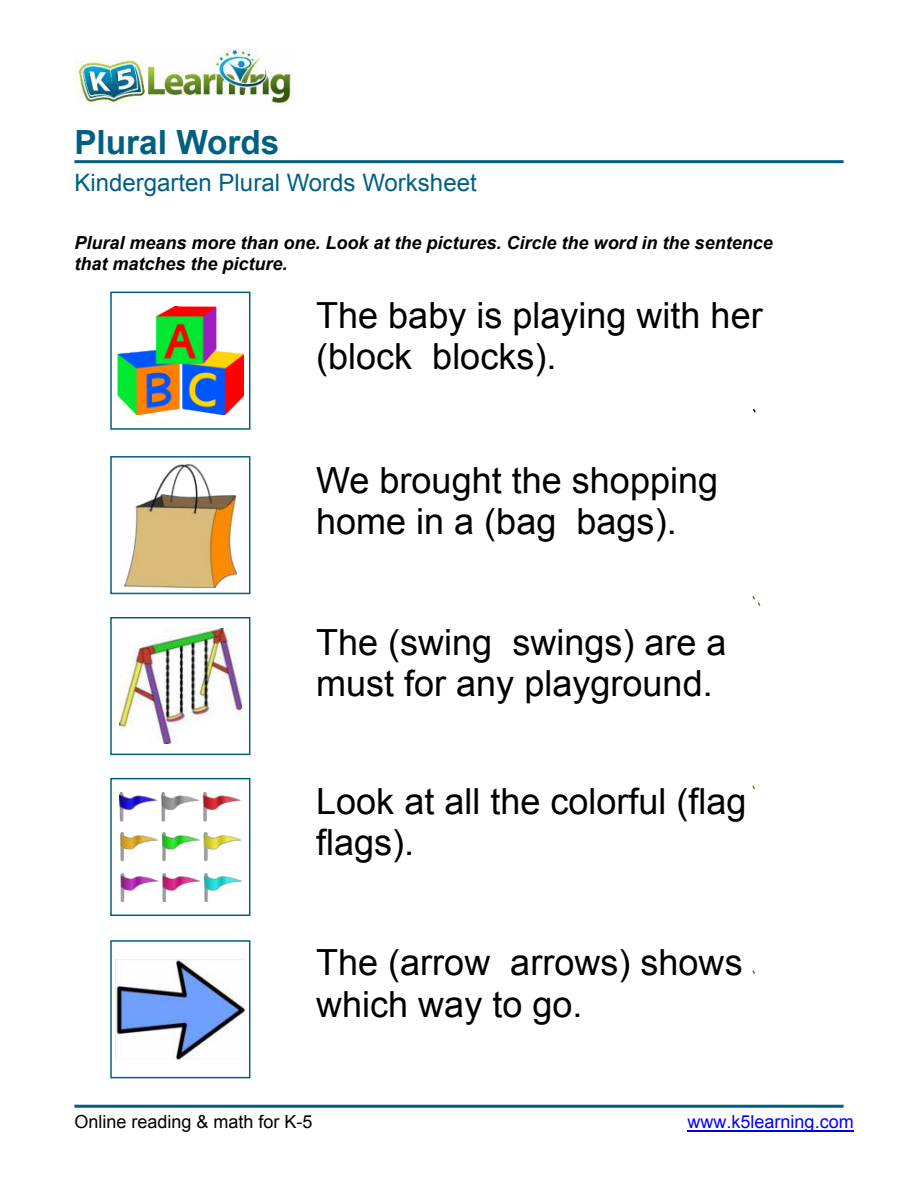
<style>
.page{position:relative;width:918px;height:1188px;background:#fff}
.page>*{position:absolute;margin:0;border:0;box-sizing:border-box;transform-origin:0 0}
.t1{font:36px/41.2px "Arial";color:#000}
.t2{font:700 33.3px "Arial";color:#006081}
.t3{font:24px "Arial";color:#006081}
.t4{font:italic 700 18px/20.7px "Arial";color:#000}
.t5{font:18px "Arial";color:#000}
.t6{font:18px "Arial";color:#00f}
</style>
<div class="page">
<hr style="left:74px;top:160px;width:770px;height:3px;background:#006081">
<hr style="left:74px;top:1105px;width:770px;height:3px;background:#006081">
<hr style="left:687px;top:1130px;width:167px;height:2px;background:#00f">
<img style="left:74px;top:49px;width:219px;height:57px">
<svg style="left:752px;top:596px;width:9px;height:10px"></svg>
<div style="left:110px;top:292px;width:140px;height:138px;background:#fff;border:2px solid #006081"></div>
<div style="left:110px;top:456px;width:140px;height:138px;background:#fff;border:2px solid #006081"></div>
<div style="left:110px;top:617px;width:140px;height:138px;background:#fff;border:2px solid #006081"></div>
<div style="left:110px;top:778px;width:140px;height:138px;background:#fff;border:2px solid #006081"></div>
<div style="left:110px;top:940px;width:140px;height:138px;background:#fff;border:2px solid #006081"></div>
<img style="left:117px;top:307px;width:126px;height:107px">
<img style="left:124px;top:463px;width:113px;height:124px">
<img style="left:120px;top:629px;width:121px;height:115px">
<img style="left:120px;top:793px;width:121px;height:108px">
<img style="left:115px;top:959px;width:130px;height:100px">
<p class="t2" style="left:74px;top:129px;width:207px">Plural Words</p>
<p class="t3" style="left:74px;top:174px;width:404px">Kindergarten Plural Words Worksheet</p>
<p class="t4" style="left:74px;top:234px;width:700px">Plural means more than one. Look at the pictures. Circle the word in the sentence that matches the picture.</p>
<p class="t1" style="left:316px;top:298px;width:448px">The baby is playing with her (block blocks).</p>
<p class="t1" style="left:316px;top:463px;width:404px">We brought the shopping home in a (bag bags).</p>
<p class="t1" style="left:316px;top:625px;width:412px">The (swing swings) are a must for any playground.</p>
<p class="t1" style="left:316px;top:784px;width:432px">Look at all the colorful (flag flags).</p>
<p class="t1" style="left:316px;top:945px;width:428px">The (arrow arrows) shows which way to go.</p>
<p class="t5" style="left:74px;top:1115px;width:240px">Online reading &amp; math for K-5</p>
<p class="t6" style="left:687px;top:1115px;width:168px">www.k5learning.com</p>
</div>
